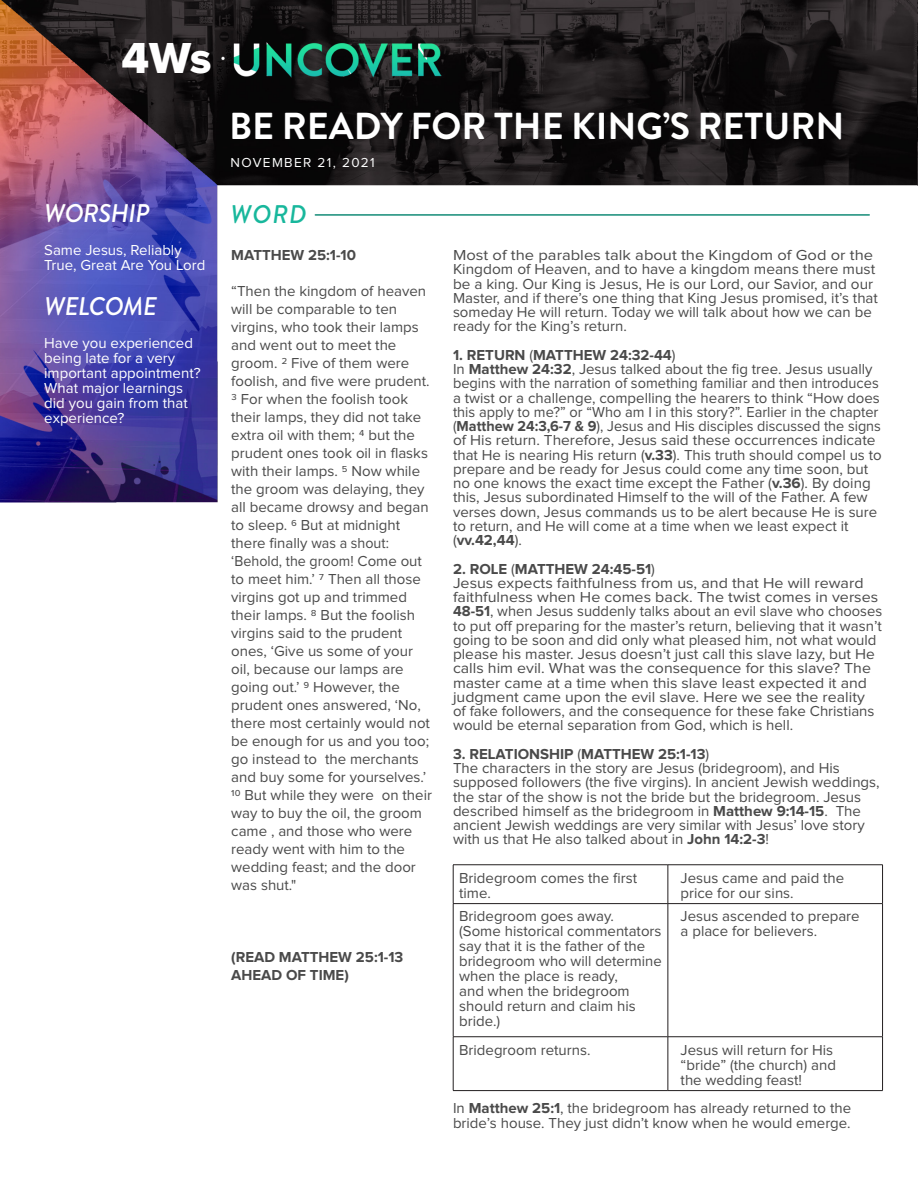
<style>
.page{position:relative;width:918px;height:1188px;background:#fff}
.page>*{position:absolute;margin:0;border:0;box-sizing:border-box;transform-origin:0 0}
.t1{font:45px "Proxima Nova Extrabld";color:#fff}
.t2{font:700 37.5px "Brandon Grotesque";color:#fff}
.t3{font:italic 500 25.5px "Brandon Grotesque";letter-spacing:-.02em;color:#fff}
.t4{font:italic 500 25.5px "Brandon Grotesque";color:#18b79c}
.t5{font:15px/14.2px "Proxima Nova";color:#4a4a4a}
.t6{font:15px/18px "Proxima Nova";color:#4a4a4a;scale:.95 1}
.t7{font:15px/14.2px "Proxima Nova";color:#4a4a4a;scale:1.1 1}
.t8{font:15px/15px "Proxima Nova";color:#fff}
.t9{font:700 15px/18px "Proxima Nova";color:#4a4a4a}
.t10{font:15px "Proxima Nova";color:#4a4a4a;scale:1.07 1}
.t11{font:15px "Proxima Nova";color:#4a4a4a;scale:.96 1}
.t12{font:15px "Proxima Nova";color:#4a4a4a;scale:1.06 1}
.t13{font:13.5px "Proxima Nova";letter-spacing:.1em;color:#fff}
.s1{font-weight:400}
.s2{font-weight:700}
</style>
<div class="page">
<img style="left:0;top:0;width:918px;height:1092px">
<hr style="left:315px;top:214px;width:554px;height:2px;background:#148b77">
<div style="left:322px;top:224px;width:553px;height:12px;background:#fff"></div>
<img style="left:218px;top:40px;width:228px;height:41px">
<hr style="left:453px;top:865px;width:215px;height:1px;background:#231f20">
<hr style="left:453px;top:865px;width:1px;height:38px;background:#231f20">
<hr style="left:668px;top:865px;width:215px;height:1px;background:#231f20">
<hr style="left:668px;top:865px;width:1px;height:38px;background:#231f20">
<hr style="left:882px;top:865px;width:1px;height:38px;background:#231f20">
<hr style="left:453px;top:903px;width:215px;height:1px;background:#231f20">
<hr style="left:453px;top:904px;width:1px;height:133px;background:#231f20">
<hr style="left:668px;top:903px;width:215px;height:1px;background:#231f20">
<hr style="left:668px;top:904px;width:1px;height:133px;background:#231f20">
<hr style="left:882px;top:904px;width:1px;height:133px;background:#231f20">
<hr style="left:453px;top:1036px;width:215px;height:1px;background:#231f20">
<hr style="left:453px;top:1037px;width:1px;height:53px;background:#231f20">
<hr style="left:668px;top:1036px;width:215px;height:1px;background:#231f20">
<hr style="left:668px;top:1037px;width:1px;height:53px;background:#231f20">
<hr style="left:882px;top:1037px;width:1px;height:53px;background:#231f20">
<hr style="left:453px;top:1090px;width:215px;height:1px;background:#231f20">
<hr style="left:668px;top:1090px;width:215px;height:1px;background:#231f20">
<h1 class="t1" style="left:122px;top:24px;width:92px">4Ws</h1>
<p class="t3" style="left:44px;top:196px;width:107px">WORSHIP</p>
<p class="t8" style="left:44px;top:243px;width:163px">Same Jesus, Reliably<br>True, Great Are You Lord</p>
<p class="t3" style="left:44px;top:289px;width:114px">WELCOME</p>
<p class="t8" style="left:44px;top:336px;width:158px">Have you experienced being late for a very important appointment?<br>What major learnings did you gain from that experience?</p>
<p class="t2" style="left:229px;top:100px;width:617px">BE READY FOR THE KING’S RETURN</p>
<p class="t13" style="left:230px;top:156px;width:146px">NOVEMBER 21, 2021</p>
<h3 class="t4" style="left:230px;top:196px;width:78px">WORD</h3>
<p class="t9" style="left:231px;top:247px;width:126px">MATTHEW 25:1-10</p>
<p class="t5" style="left:231px;top:285px;width:196px">“Then the kingdom of heaven</p>
<p class="t5" style="left:231px;top:303px;width:167px">will be comparable to ten</p>
<p class="t5" style="left:231px;top:319px;width:200px;line-height:18px">virgins, who took their lamps and went out to meet the groom. 2 Five of them were foolish, and five were prudent.<br>3 For when the foolish took their lamps, they did not take extra oil with them; 4 but the prudent ones took oil in flasks with their lamps. 5 Now while the groom was delaying, they all became drowsy and began to sleep. 6 But at midnight there finally was a shout:</p>
<p class="t6" style="left:231px;top:553px;width:213px">‘Behold, the groom! Come out to meet him.’ 7 Then all those virgins got up and trimmed their lamps. 8 But the foolish virgins said to the prudent ones, ‘Give us some of your oil, because our lamps are going out.’ 9 However, the prudent ones answered, ‘No, there most certainly would not be enough for us and you too; go instead to the merchants and buy some for yourselves.’<br>10 But while they were on their way to buy the oil, the groom came , and those who were ready went with him to the wedding feast; and the door was shut."</p>
<p class="t9" style="left:231px;top:949px;width:174px">(READ MATTHEW 25:1-13<br>AHEAD OF TIME)</p>
<p class="t7" style="left:453px;top:249px;width:388px">Most of the parables talk about the Kingdom of God or the Kingdom of Heaven, and to have a kingdom means there must be a king. Our King is Jesus, He is our Lord, our Savior, and our Master, and if there’s one thing that King Jesus promised, it’s that someday He will return. Today we will talk about how we can be ready for the King’s return.</p>
<p class="t9" style="left:453px;top:346px;width:224px">1. RETURN <span class="s1">(</span>MATTHEW 24:32-44<span class="s1">)</span></p>
<p class="t5" style="left:453px;top:363px;width:427px">In <span class="s2">Matthew 24:32</span>, Jesus talked about the fig tree. Jesus usually begins with the narration of something familiar and then introduces</p>
<p class="t5" style="left:453px;top:391px;width:428px">a twist or a challenge, compelling the hearers to think “How does this apply to me?” or “Who am I in this story?”. Earlier in the chapter</p>
<p class="t11" style="left:453px;top:419px;width:447px">(<span class="s2">Matthew 24:3,6-7 &amp; 9</span>), Jesus and His disciples discussed the signs</p>
<p class="t5" style="left:453px;top:434px;width:430px">of His return. Therefore, Jesus said these occurrences indicate that He is nearing His return (<span class="s2">v.33</span>). This truth should compel us to</p>
<p class="t5" style="left:453px;top:462px;width:417px">prepare and be ready for Jesus could come any time soon, but</p>
<p class="t5" style="left:453px;top:477px;width:419px">no one knows the exact time except the Father (<span class="s2">v.36</span>). By doing</p>
<p class="t5" style="left:453px;top:491px;width:416px">this, Jesus subordinated Himself to the will of the Father. A few</p>
<p class="t5" style="left:453px;top:505px;width:426px">verses down, Jesus commands us to be alert because He is sure</p>
<p class="t5" style="left:453px;top:519px;width:397px">to return, and He will come at a time when we least expect it</p>
<p class="t9" style="left:453px;top:532px;width:70px"><span class="s1">(</span>vv.42,44<span class="s1">).</span></p>
<p class="t9" style="left:453px;top:560px;width:204px">2. ROLE <span class="s1">(</span>MATTHEW 24:45-51<span class="s1">)</span></p>
<p class="t10" style="left:453px;top:576px;width:385px">Jesus expects faithfulness from us, and that He will reward</p>
<p class="t10" style="left:453px;top:590px;width:399px">faithfulness when He comes back. The twist comes in verses</p>
<p class="t5" style="left:453px;top:605px;width:431px"><span class="s2">48-51</span>, when Jesus suddenly talks about an evil slave who chooses to put off preparing for the master’s return, believing that it wasn’t going to be soon and did only what pleased him, not what would please his master. Jesus doesn’t just call this slave lazy, but He calls him evil. What was the consequence for this slave? The master came at a time when this slave least expected it and</p>
<p class="t12" style="left:453px;top:690px;width:390px">judgment came upon the evil slave. Here we see the reality</p>
<p class="t5" style="left:453px;top:705px;width:423px">of fake followers, and the consequence for these fake Christians would be eternal separation from God, which is hell.</p>
<p class="t9" style="left:453px;top:745px;width:258px">3. RELATIONSHIP <span class="s1">(</span>MATTHEW 25:1-13<span class="s1">)</span></p>
<p class="t5" style="left:453px;top:762px;width:428px">The characters in the story are Jesus (bridegroom), and His supposed followers (the five virgins). In ancient Jewish weddings, the star of the show is not the bride but the bridegroom. Jesus described himself as the bridegroom in <span class="s2">Matthew 9:14-15</span>. The ancient Jewish weddings are very similar with Jesus’ love story with us that He also talked about in <span class="s2">John 14:2-3</span>!</p>
<p class="t5" style="left:459px;top:871px;width:180px;line-height:15px">Bridegroom comes the first time.</p>
<p class="t5" style="left:681px;top:871px;width:165px">Jesus came and paid the</p>
<p class="t5" style="left:681px;top:886px;width:115px">price for our sins.</p>
<p class="t5" style="left:459px;top:910px;width:156px">Bridegroom goes away.</p>
<p class="t5" style="left:459px;top:925px;width:204px;line-height:15px">(Some historical commentators say that it is the father of the bridegroom who will determine</p>
<p class="t5" style="left:459px;top:970px;width:178px;line-height:15px">when the place is ready, and when the bridegroom should return and claim his bride.)</p>
<p class="t5" style="left:681px;top:910px;width:181px">Jesus ascended to prepare</p>
<p class="t5" style="left:681px;top:925px;width:138px">a place for believers.</p>
<p class="t5" style="left:459px;top:1043px;width:133px">Bridegroom returns.</p>
<p class="t5" style="left:681px;top:1043px;width:157px;line-height:15px">Jesus will return for His “bride” (the church) and</p>
<p class="t5" style="left:681px;top:1073px;width:123px">the wedding feast!</p>
<p class="t5" style="left:453px;top:1102px;width:400px">In <span class="s2">Matthew 25:1</span>, the bridegroom has already returned to the</p>
<p class="t5" style="left:453px;top:1116px;width:399px">bride’s house. They just didn’t know when he would emerge.</p>
</div>
